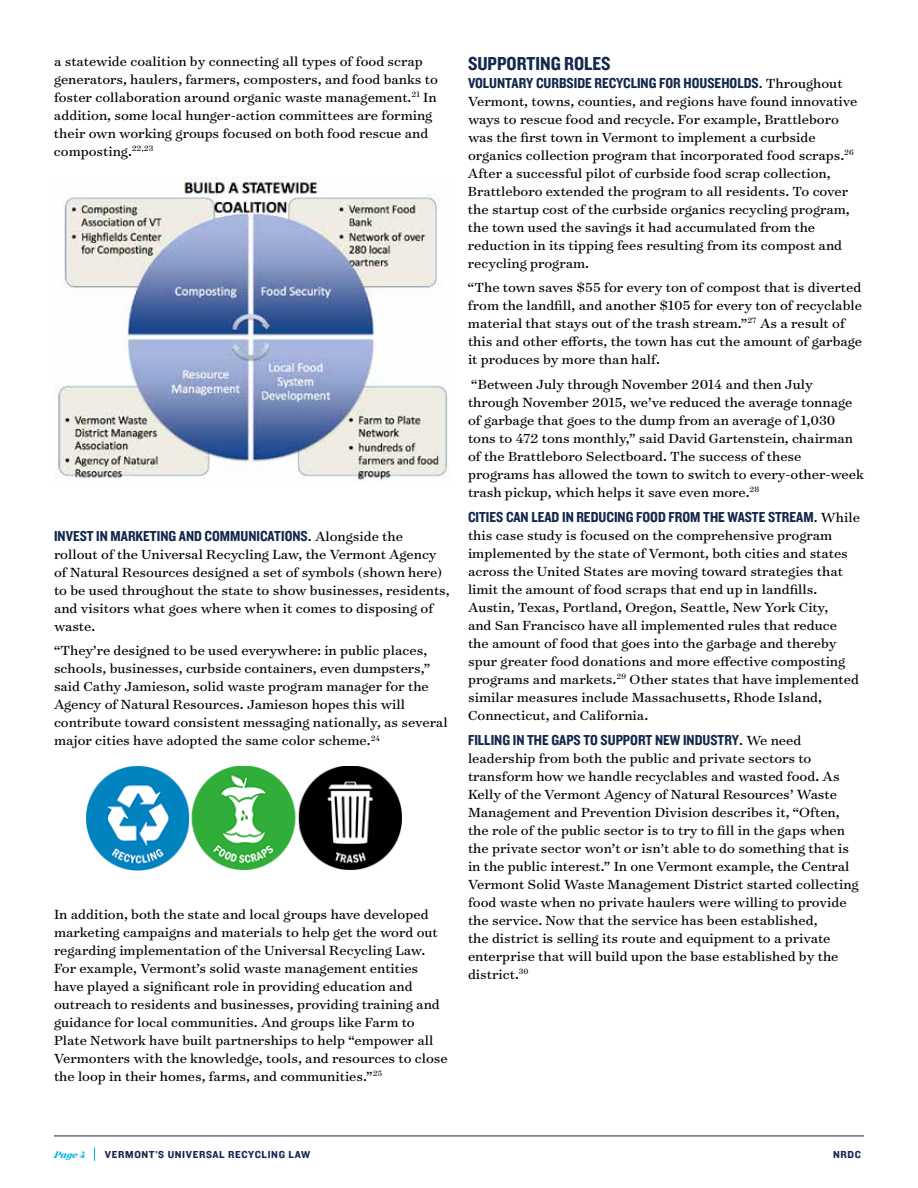
<style>
.page{position:relative;width:918px;height:1188px;background:#fff}
.page>*{position:absolute;margin:0;border:0;box-sizing:border-box;transform-origin:0 0}
.t1{font:19.5px "Knockout 50 Welterweight";color:#13284b}
.t2{font:15px/18px "Surveyor Text";color:#000}
.t3{font:15px "Knockout 50 Welterweight";color:#13284b}
.t4{font:10.5px "Knockout 51 Middleweight";letter-spacing:.06em;color:#15284b}
.t5{font:italic 700 10.5px "Surveyor Text";color:#00b3e3}
.s1{font-family:"Surveyor Text";color:#000}
</style>
<div class="page">
<hr style="left:54px;top:1136px;width:810px;height:1px;background:#15284b">
<svg style="left:94px;top:1147px;width:1px;height:14px"></svg>
<img style="left:54px;top:177px;width:394px;height:304px">
<img style="left:87px;top:766px;width:315px;height:104px">
<p class="t2" style="left:54px;top:52px;width:385px">a statewide coalition by connecting all types of food scrap generators, haulers, farmers, composters, and food banks to foster collaboration around organic waste management.<sup>21</sup> In addition, some local hunger-action committees are forming their own working groups focused on both food rescue and composting.<sup>22,23</sup></p>
<p class="t3" style="left:54px;top:526px;width:350px">INVEST IN MARKETING AND COMMUNICATIONS<span class="s1">. Alongside the</span></p>
<p class="t2" style="left:54px;top:545px;width:397px">rollout of the Universal Recycling Law, the Vermont Agency of Natural Resources designed a set of symbols (shown here) to be used throughout the state to show businesses, residents, and visitors what goes where when it comes to disposing of waste.</p>
<p class="t2" style="left:54px;top:641px;width:395px">“They’re designed to be used everywhere: in public places, schools, businesses, curbside containers, even dumpsters,” said Cathy Jamieson, solid waste program manager for the Agency of Natural Resources. Jamieson hopes this will contribute toward consistent messaging nationally, as several major cities have adopted the same color scheme.<sup>24</sup></p>
<p class="t2" style="left:54px;top:905px;width:395px">In addition, both the state and local groups have developed marketing campaigns and materials to help get the word out regarding implementation of the Universal Recycling Law.<br>For example, Vermont’s solid waste management entities have played a significant role in providing education and outreach to residents and businesses, providing training and guidance for local communities. And groups like Farm to Plate Network have built partnerships to help “empower all Vermonters with the knowledge, tools, and resources to close the loop in their homes, farms, and communities.”<sup>25</sup></p>
<h1 class="t1" style="left:468px;top:50px;width:144px">SUPPORTING ROLES</h1>
<p class="t3" style="left:468px;top:73px;width:376px">VOLUNTARY CURBSIDE RECYCLING FOR HOUSEHOLDS<span class="s1">. Throughout</span></p>
<p class="t2" style="left:468px;top:91px;width:391px">Vermont, towns, counties, and regions have found innovative ways to rescue food and recycle. For example, Brattleboro was the first town in Vermont to implement a curbside organics collection program that incorporated food scraps.<sup>26<br></sup>After a successful pilot of curbside food scrap collection, Brattleboro extended the program to all residents. To cover the startup cost of the curbside organics recycling program, the town used the savings it had accumulated from the reduction in its tipping fees resulting from its compost and recycling program.</p>
<p class="t2" style="left:468px;top:278px;width:396px">“The town saves $55 for every ton of compost that is diverted from the landfill, and another $105 for every ton of recyclable material that stays out of the trash stream.”<sup>27</sup> As a result of this and other efforts, the town has cut the amount of garbage it produces by more than half.</p>
<p class="t2" style="left:468px;top:375px;width:397px">“Between July through November 2014 and then July through November 2015, we’ve reduced the average tonnage of garbage that goes to the dump from an average of 1,030 tons to 472 tons monthly,” said David Gartenstein, chairman of the Brattleboro Selectboard. The success of these programs has allowed the town to switch to every-other-week trash pickup, which helps it save even more.<sup>28</sup></p>
<p class="t3" style="left:468px;top:507px;width:393px">CITIES CAN LEAD IN REDUCING FOOD FROM THE WASTE STREAM<span class="s1">. While</span></p>
<p class="t2" style="left:468px;top:526px;width:393px">this case study is focused on the comprehensive program implemented by the state of Vermont, both cities and states across the United States are moving toward strategies that limit the amount of food scraps that end up in landfills.<br>Austin, Texas, Portland, Oregon, Seattle, New York City,<br>and San Francisco have all implemented rules that reduce the amount of food that goes into the garbage and thereby spur greater food donations and more effective composting programs and markets.<sup>29</sup> Other states that have implemented similar measures include Massachusetts, Rhode Island, Connecticut, and California.</p>
<p class="t3" style="left:468px;top:730px;width:335px">FILLING IN THE GAPS TO SUPPORT NEW INDUSTRY<span class="s1">. We need</span></p>
<p class="t2" style="left:468px;top:748px;width:392px">leadership from both the public and private sectors to transform how we handle recyclables and wasted food. As Kelly of the Vermont Agency of Natural Resources’ Waste Management and Prevention Division describes it, “Often, the role of the public sector is to try to fill in the gaps when the private sector won’t or isn’t able to do something that is in the public interest.” In one Vermont example, the Central Vermont Solid Waste Management District started collecting food waste when no private haulers were willing to provide the service. Now that the service has been established,<br>the district is selling its route and equipment to a private enterprise that will build upon the base established by the district.<sup>30</sup></p>
<p class="t5" style="left:54px;top:1147px;width:33px">Page 4</p>
<p class="t4" style="left:105px;top:1147px;width:207px">VERMONT’S UNIVERSAL RECYCLING LAW</p>
<p class="t4" style="left:833px;top:1147px;width:29px">NRDC</p>
</div>
